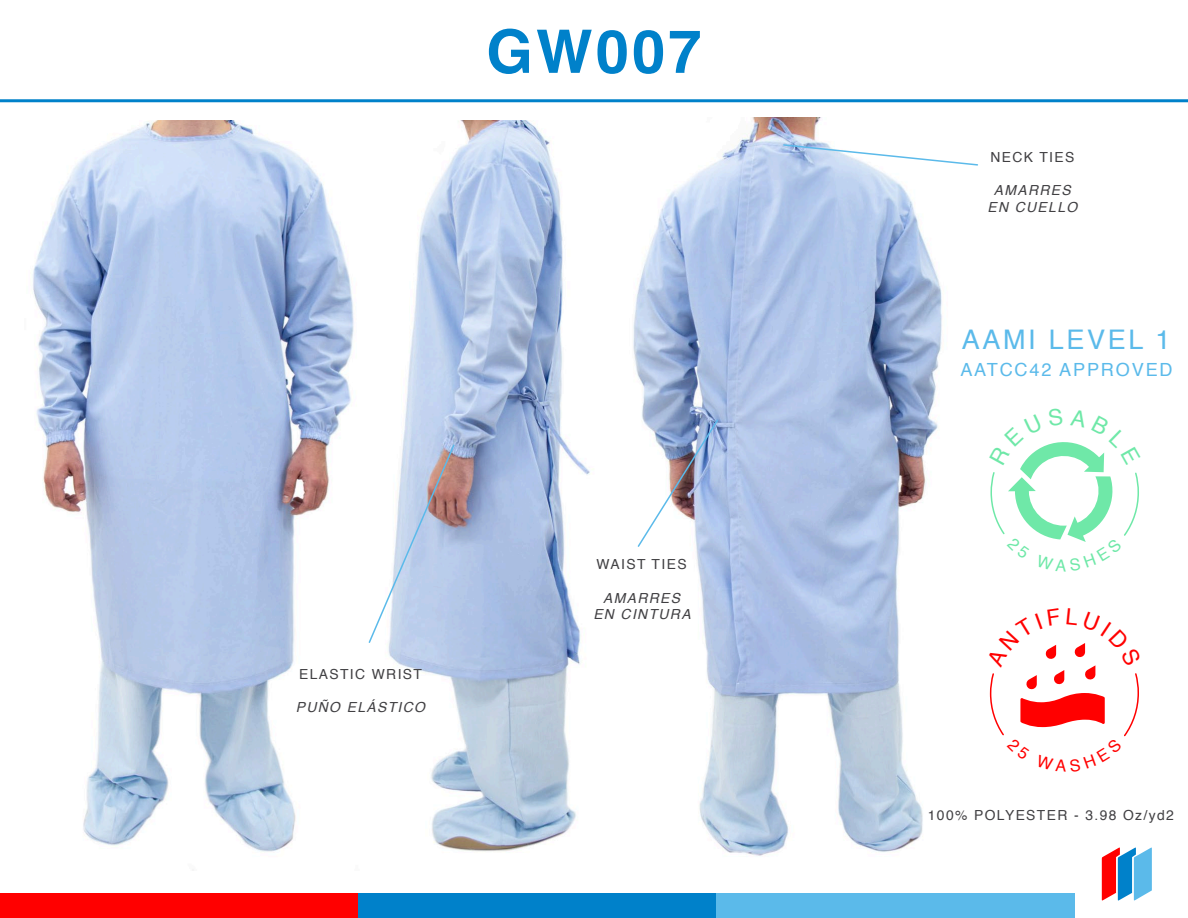
<style>
.page{position:relative;width:1188px;height:918px;background:#fff}
.page>*{position:absolute;margin:0;border:0;box-sizing:border-box;transform-origin:0 0}
.t1{font:700 60px "Helvetica";letter-spacing:.05em;color:#0081ca}
.t2{font:27px "Helvetica";letter-spacing:.1em;color:#5bbaea}
.t3{font:18.15px "Helvetica";letter-spacing:.1em;color:#5bbaea}
.t4{font:13.8px "Helvetica";letter-spacing:.1em;color:#403f42}
.t5{font:italic 13.8px/16.6px "Helvetica";letter-spacing:.1em;color:#403f42;text-align:center}
</style>
<div class="page">
<img style="left:32px;top:121px;width:322px;height:731px">
<img style="left:388px;top:121px;width:202px;height:731px">
<img style="left:633px;top:117px;width:309px;height:739px">
<hr style="left:0;top:99px;width:1188px;height:3px;background:#0081ca">
<svg style="left:368px;top:443px;width:88px;height:201px"></svg>
<img style="left:636px;top:418px;width:83px;height:130px">
<svg style="left:782px;top:143px;width:196px;height:24px"></svg>
<div style="left:0;top:894px;width:358px;height:24px;background:#f00"></div>
<div style="left:358px;top:894px;width:358px;height:24px;background:#0081ca"></div>
<div style="left:716px;top:894px;width:359px;height:24px;background:#5bbaea"></div>
<svg style="left:1102px;top:847px;width:50px;height:54px"></svg>
<svg style="left:990px;top:442px;width:149px;height:100px"></svg>
<svg style="left:989px;top:643px;width:150px;height:94px"></svg>
<h1 class="t1" style="left:486px;top:17px;width:217px">GW007</h1>
<p class="t4" style="left:299px;top:669px;width:125px">ELASTIC WRIST</p>
<p class="t5" style="left:296px;top:699px;width:131px">PUÑO ELÁSTICO</p>
<p class="t4" style="left:597px;top:559px;width:92px">WAIST TIES</p>
<p class="t5" style="left:593px;top:590px;width:99px">AMARRES<br>EN CINTURA</p>
<p class="t4" style="left:990px;top:151px;width:86px">NECK TIES</p>
<p class="t5" style="left:988px;top:182px;width:91px">AMARRES<br>EN CUELLO</p>
<h2 class="t2" style="left:962px;top:329px;width:210px">AAMI LEVEL 1</h2>
<h3 class="t3" style="left:960px;top:363px;width:214px">AATCC42 APPROVED</h3>
<p class="t4" style="left:928px;top:810px;width:248px">100% POLYESTER - 3.98 Oz/yd2</p>
</div>
